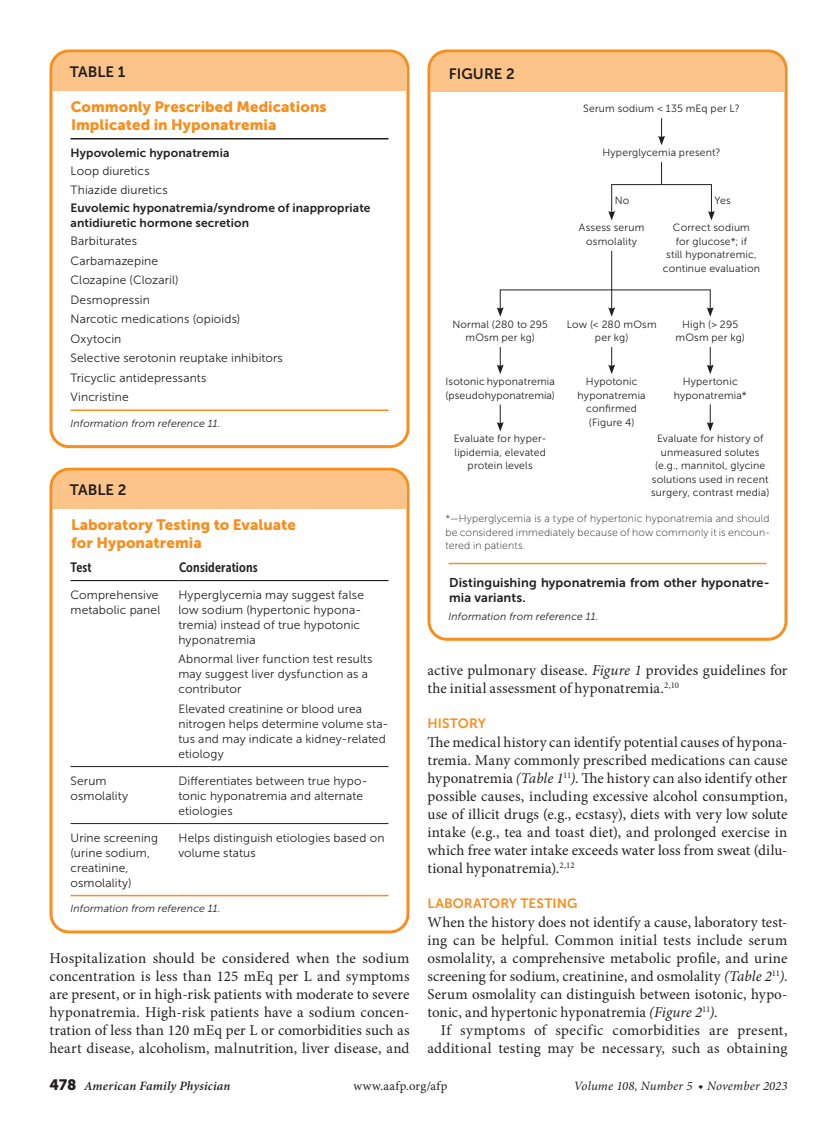
<style>
.page{position:relative;width:837px;height:1134px;background:#fff}
.page>*{position:absolute;margin:0;border:0;box-sizing:border-box;transform-origin:0 0}
.body_noindent{font:15px/18px "Minion Pro";letter-spacing:.005em;color:#231f20;text-align:justify}
.table_title{font:15px/18px "Museo Sans 900";letter-spacing:.005em;color:#f68f1e}
.body_text{font:15px/18px "Minion Pro";letter-spacing:.02em;color:#231f20;text-align:right}
.tablefig{font:15px "Museo Sans 700";letter-spacing:.005em;color:#231f20}
.head2{font:13.5px "Museo Sans 700";letter-spacing:.005em;color:#f68f1e}
.table_head{font:13.5px "Museo Sans Cond 700";letter-spacing:.01em;color:#231f20}
.fig_legend{font:12.75px/15px "Museo Sans 700";letter-spacing:.01em;color:#231f20}
.t1{font:italic 12.75px "Minion Pro";letter-spacing:.01em;color:#231f20}
.t2{font:italic 600 12.75px "Minion Pro";letter-spacing:.015em;color:#231f20}
.t3{font:12.75px "Minion Pro";letter-spacing:.03em;color:#231f20}
.table_data{font:12px/15px "Museo Sans 300";letter-spacing:.01em;color:#231f20}
.table_data-2{font:12px/15px "Museo Sans 700";letter-spacing:.01em;color:#231f20}
.fig_text{font:10.5px/13.5px "Museo Sans 300";letter-spacing:.015em;color:#231f20;text-align:center}
.table_note{font:10.5px/13.5px "Museo Sans 100";letter-spacing:.015em;color:#231f20;text-align:justify}
.table_note-2{font:italic 10.5px "Museo Sans 300";letter-spacing:.015em;color:#231f20}
.s1{font-style:italic}
.s2{font-family:"Museo Sans 900";font-weight:400;font-style:normal;font-size:15px}
</style>
<div class="page">
<hr style="left:70px;top:138px;width:318px;height:2px;background:#231f20">
<hr style="left:70px;top:410px;width:318px;height:1px;background:#f68f1e">
<div style="left:52px;top:52px;width:354px;height:39px;background:#fcc488"></div>
<div style="left:50px;top:50px;width:360px;height:398px;border:3px solid #f68f1e;border-radius:18px"></div>
<hr style="left:70px;top:580px;width:108px;height:1px;background:#231f20">
<hr style="left:178px;top:580px;width:210px;height:1px;background:#231f20">
<hr style="left:70px;top:766px;width:108px;height:1px;background:#231f20">
<hr style="left:178px;top:766px;width:210px;height:1px;background:#231f20">
<hr style="left:70px;top:823px;width:108px;height:1px;background:#231f20">
<hr style="left:178px;top:823px;width:210px;height:1px;background:#231f20">
<hr style="left:70px;top:895px;width:108px;height:1px;background:#f68f1e">
<hr style="left:178px;top:895px;width:210px;height:1px;background:#f68f1e">
<div style="left:52px;top:471px;width:354px;height:38px;background:#fcc488"></div>
<div style="left:50px;top:468px;width:360px;height:465px;border:3px solid #f68f1e;border-radius:18px"></div>
<div style="left:430px;top:52px;width:354px;height:40px;background:#fcc488"></div>
<hr style="left:448px;top:563px;width:318px;height:1px;background:#f68f1e">
<div style="left:428px;top:50px;width:360px;height:591px;border:3px solid #f68f1e;border-radius:18px"></div>
<svg style="left:658px;top:118px;width:7px;height:27px"></svg>
<svg style="left:661px;top:162px;width:1px;height:22px"></svg>
<hr style="left:611px;top:184px;width:101px;height:1px;background:#231f20">
<svg style="left:608px;top:184px;width:7px;height:36px"></svg>
<svg style="left:708px;top:184px;width:7px;height:36px"></svg>
<hr style="left:611px;top:251px;width:1px;height:39px;background:#231f20">
<hr style="left:500px;top:290px;width:211px;height:1px;background:#231f20">
<svg style="left:608px;top:290px;width:7px;height:27px"></svg>
<svg style="left:707px;top:290px;width:7px;height:27px"></svg>
<svg style="left:497px;top:290px;width:7px;height:27px"></svg>
<svg style="left:707px;top:347px;width:7px;height:27px"></svg>
<svg style="left:608px;top:347px;width:7px;height:27px"></svg>
<svg style="left:497px;top:347px;width:7px;height:27px"></svg>
<svg style="left:707px;top:405px;width:7px;height:27px"></svg>
<svg style="left:497px;top:405px;width:7px;height:27px"></svg>
<p class="tablefig" style="left:70px;top:64px;width:57px">TABLE 1</p>
<p class="table_title" style="left:71px;top:97px;width:257px">Commonly Prescribed Medications<br>Implicated in Hyponatremia</p>
<p class="table_data-2" style="left:70px;top:145px;width:161px">Hypovolemic hyponatremia</p>
<p class="table_data" style="left:70px;top:163px;width:81px">Loop diuretics</p>
<p class="table_data" style="left:70px;top:183px;width:99px">Thiazide diuretics</p>
<p class="table_data-2" style="left:70px;top:201px;width:302px">Euvolemic hyponatremia/syndrome of inappropriate antidiuretic hormone secretion</p>
<p class="table_data" style="left:70px;top:234px;width:68px">Barbiturates</p>
<p class="table_data" style="left:70px;top:253px;width:89px">Carbamazepine</p>
<p class="table_data" style="left:70px;top:273px;width:110px">Clozapine (Clozaril)</p>
<p class="table_data" style="left:70px;top:292px;width:81px">Desmopressin</p>
<p class="table_data" style="left:70px;top:312px;width:171px">Narcotic medications (opioids)</p>
<p class="table_data" style="left:70px;top:331px;width:52px">Oxytocin</p>
<p class="table_data" style="left:70px;top:351px;width:214px">Selective serotonin reuptake inhibitors</p>
<p class="table_data" style="left:70px;top:370px;width:138px">Tricyclic antidepressants</p>
<p class="table_data" style="left:70px;top:390px;width:60px">Vincristine</p>
<p class="table_note-2" style="left:70px;top:418px;width:152px">Information from reference 11.</p>
<p class="tablefig" style="left:70px;top:482px;width:58px">TABLE 2</p>
<p class="table_title" style="left:71px;top:516px;width:226px">Laboratory Testing to Evaluate for Hyponatremia</p>
<p class="table_head" style="left:70px;top:559px;width:23px">Test</p>
<p class="table_head" style="left:179px;top:559px;width:80px">Considerations</p>
<p class="table_data" style="left:70px;top:587px;width:91px">Comprehensive metabolic panel</p>
<p class="table_data" style="left:178px;top:587px;width:187px">Hyperglycemia may suggest false low sodium (hypertonic hypona&shy;tremia) instead of true hypotonic hyponatremia</p>
<p class="table_data" style="left:178px;top:652px;width:196px">Abnormal liver function test results may suggest liver dysfunction as a contributor</p>
<p class="table_data" style="left:178px;top:701px;width:212px">Elevated creatinine or blood urea nitrogen helps determine volume sta&shy;tus and may indicate a kidney-related etiology</p>
<p class="table_data" style="left:70px;top:773px;width:59px">Serum osmolality</p>
<p class="table_data" style="left:178px;top:773px;width:191px">Differentiates between true hypo&shy;tonic hyponatremia and alternate etiologies</p>
<p class="table_data" style="left:70px;top:830px;width:89px">Urine screening (urine sodium, creatinine, osmolality)</p>
<p class="table_data" style="left:178px;top:830px;width:208px">Helps distinguish etiologies based on volume status</p>
<p class="table_note-2" style="left:70px;top:903px;width:152px">Information from reference 11.</p>
<p class="body_noindent" style="left:50px;top:949px;width:362px">Hospitalization should be considered when the sodium concentration is less than 125 mEq per L and symptoms are present, or in high-risk patients with moderate to severe hyponatremia. High-risk patients have a sodium concen&shy;tration of less than 120 mEq per L or comorbidities such as heart disease, alcoholism, malnutrition, liver disease, and</p>
<p class="tablefig" style="left:449px;top:65px;width:67px">FIGURE 2</p>
<p class="fig_text" style="left:583px;top:102px;width:158px">Serum sodium &lt; 135 mEq per L?</p>
<p class="fig_text" style="left:602px;top:146px;width:120px">Hyperglycemia present?</p>
<p class="fig_text" style="left:615px;top:194px;width:16px">No</p>
<p class="fig_text" style="left:714px;top:193px;width:18px">Yes</p>
<p class="fig_text" style="left:579px;top:221px;width:67px">Assess serum osmolality</p>
<p class="fig_text" style="left:663px;top:221px;width:99px">Correct sodium<br>for glucose*; if<br>still hyponatremic, continue evaluation</p>
<p class="fig_text" style="left:452px;top:317px;width:97px">Normal (280 to 295 mOsm per kg)</p>
<p class="fig_text" style="left:567px;top:317px;width:91px">Low (&lt; 280 mOsm per kg)</p>
<p class="fig_text" style="left:676px;top:317px;width:71px">High (&gt; 295 mOsm per kg)</p>
<p class="fig_text" style="left:446px;top:375px;width:111px;text-align:left">Isotonic hyponatremia (pseudohyponatremia)</p>
<p class="fig_text" style="left:578px;top:375px;width:70px">Hypotonic hyponatremia confirmed (Figure 4)</p>
<p class="fig_text" style="left:674px;top:375px;width:74px">Hypertonic hyponatremia*</p>
<p class="fig_text" style="left:454px;top:432px;width:94px">Evaluate for hyper&shy;lipidemia, elevated protein levels</p>
<p class="fig_text" style="left:651px;top:432px;width:120px">Evaluate for history of unmeasured solutes (e.g., mannitol, glycine solutions used in recent surgery, contrast media)</p>
<p class="table_note" style="left:446px;top:512px;width:326px">*—Hyperglycemia is a type of hypertonic hyponatremia and should be considered immediately because of how commonly it is encoun&shy;tered in patients.</p>
<p class="fig_legend" style="left:449px;top:575px;width:322px">Distinguishing hyponatremia from other hyponatre&shy;mia variants.</p>
<p class="table_note-2" style="left:448px;top:611px;width:152px">Information from reference 11.</p>
<p class="body_noindent" style="left:428px;top:661px;width:362px">active pulmonary disease. <span class="s1">Figure 1</span> provides guidelines for the initial assessment of hyponatremia.<sup>2,10</sup></p>
<p class="head2" style="left:428px;top:715px;width:60px">HISTORY</p>
<p class="body_noindent" style="left:428px;top:733px;width:362px">The medical history can identify potential causes of hypona&shy;tremia. Many commonly prescribed medications can cause hyponatremia <span class="s1">(Table 1</span><sup>11</sup><span class="s1">)</span>. The history can also identify other possible causes, including excessive alcohol consumption, use of illicit drugs (e.g., ecstasy), diets with very low solute intake (e.g., tea and toast diet), and prolonged exercise in which free water intake exceeds water loss from sweat (dilu&shy;tional hyponatremia).<sup>2,12</sup></p>
<p class="head2" style="left:428px;top:895px;width:151px">LABORATORY TESTING</p>
<p class="body_noindent" style="left:427px;top:913px;width:362px">When the history does not identify a cause, laboratory test&shy;ing can be helpful. Common initial tests include serum osmolality, a comprehensive metabolic profile, and urine screening for sodium, creatinine, and osmolality <span class="s1">(Table 2</span><sup>11</sup><span class="s1">)</span>.<br>Serum osmolality can distinguish between isotonic, hypo&shy;tonic, and hypertonic hyponatremia <span class="s1">(Figure 2</span><sup>11</sup><span class="s1">)</span>.</p>
<p class="body_text" style="left:427px;top:1021px;width:362px">If symptoms of specific comorbidities are present, additional testing may be necessary, such as obtaining</p>
<p class="t2" style="left:50px;top:1077px;width:183px"><span class="s2">478</span> American Family Physician</p>
<p class="t3" style="left:353px;top:1078px;width:96px">www.aafp.org/afp</p>
<p class="t1" style="left:574px;top:1078px;width:215px">Volume 108, Number 5 ◆ November 2023</p>
</div>
